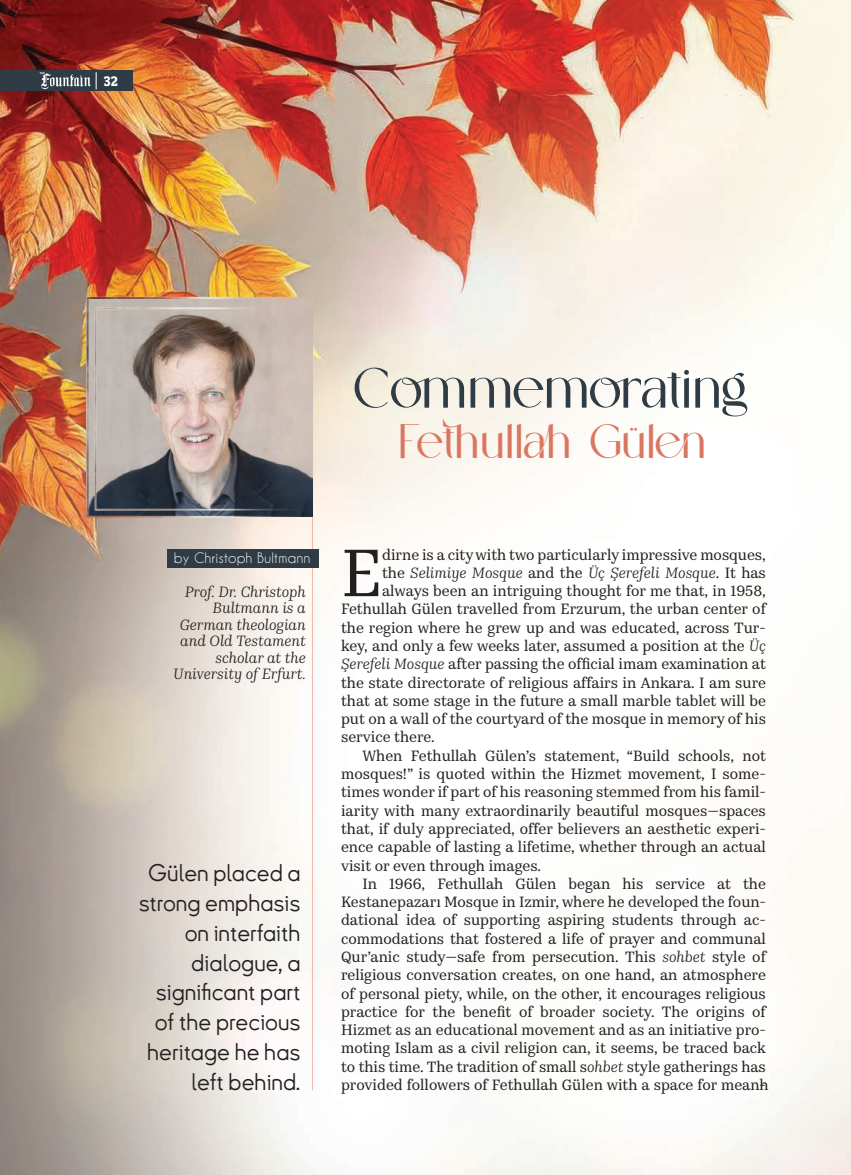
<style>
.page{position:relative;width:851px;height:1175px;background:#fff}
.page>*{position:absolute;margin:0;border:0;box-sizing:border-box;transform-origin:0 0}
._02_Fountain_first_paragraph{font:67.2px "Kazimir Text";color:#231f20}
.t1{font:57.3px "Vionie";letter-spacing:-.05em;color:#2f3c45}
.t2{font:48.45px "Vionie";letter-spacing:-.045em;color:#da7761}
.t3{font:23.1px/29.8px "Kreadon R";color:#231f20;text-align:right}
._01_Fountain_main_text{font:15px/18.3px "Kazimir Text";color:#231f20;text-align:justify}
._02_Fountain_first_paragraph-2{font:15px "Kazimir Text";color:#231f20}
.FFF_Note{font:italic 15px/16.5px "Kazimir Text";color:#231f20;text-align:right}
._02_Fountain_first_paragraph-3{font:italic 15px "Kazimir Text";color:#231f20}
.t4{font:700 15px "Zine Slab Dis";color:#fff}
.FF_Note{font:13.5px "Caviar Dreams";color:#fff}
.s1{font-style:normal}
.s2{font-style:italic}
</style>
<div class="page">
<img style="left:0;top:0;width:850px;height:1174px">
<div style="left:0;top:70px;width:133px;height:21px;background:#2f3c45"></div>
<svg style="left:39px;top:72px;width:58px;height:18px"></svg>
<hr style="left:312px;top:297px;width:1px;height:793px;background:#f2baa5">
<img style="left:76px;top:286px;width:240px;height:240px">
<div style="left:167px;top:549px;width:151px;height:18px;background:#2f3c45"></div>
<p class="t4" style="left:104px;top:73px;width:15px">32</p>
<p class="t1" style="left:354px;top:357px;width:400px">Commemorating</p>
<p class="t2" style="left:401px;top:415px;width:310px">Fethullah Gülen</p>
<p class="FF_Note" style="left:174px;top:550px;width:138px">by Christoph Bultmann</p>
<p class="_02_Fountain_first_paragraph" style="left:341px;top:523px;width:42px">E</p>
<p class="_02_Fountain_first_paragraph-2" style="left:382px;top:544px;width:385px">dirne is a city with two particularly impressive mosques,</p>
<p class="_02_Fountain_first_paragraph-3" style="left:382px;top:562px;width:385px"><span class="s1">the</span> Selimiye Mosque <span class="s1">and the</span> Üç Şerefeli Mosque<span class="s1">. It has</span></p>
<p class="_02_Fountain_first_paragraph-2" style="left:382px;top:580px;width:385px">always been an intriguing thought for me that, in 1958,</p>
<p class="_02_Fountain_first_paragraph-2" style="left:341px;top:598px;width:426px">Fethullah Gülen travelled from Erzurum, the urban center of</p>
<p class="_02_Fountain_first_paragraph-2" style="left:341px;top:616px;width:426px">the region where he grew up and was educated, across Tur-</p>
<p class="_02_Fountain_first_paragraph-2" style="left:341px;top:635px;width:426px">key, and only a few weeks later, assumed a position at the <span class="s2">Üç</span></p>
<p class="_02_Fountain_first_paragraph-2" style="left:341px;top:653px;width:426px"><span class="s2">Şerefeli Mosque</span> after passing the official imam examination at</p>
<p class="_02_Fountain_first_paragraph-2" style="left:341px;top:671px;width:426px">the state directorate of religious affairs in Ankara. I am sure</p>
<p class="_02_Fountain_first_paragraph-2" style="left:341px;top:689px;width:426px">that at some stage in the future a small marble tablet will be</p>
<p class="_02_Fountain_first_paragraph-2" style="left:341px;top:708px;width:426px">put on a wall of the courtyard of the mosque in memory of his</p>
<p class="_02_Fountain_first_paragraph-2" style="left:341px;top:726px;width:95px">service there.</p>
<p class="_01_Fountain_main_text" style="left:341px;top:745px;width:426px;text-indent:21px">When Fethullah Gülen’s statement, “Build schools, not mosques!” is quoted within the Hizmet movement, I some&shy;times wonder if part of his reasoning stemmed from his famil&shy;iarity with many extraordinarily beautiful mosques—spaces that, if duly appreciated, offer believers an aesthetic experi&shy;ence capable of lasting a lifetime, whether through an actual visit or even through images.</p>
<p class="_01_Fountain_main_text" style="left:341px;top:873px;width:426px;text-indent:21px">In 1966, Fethullah Gülen began his service at the Kestanepazarı Mosque in Izmir, where he developed the foun&shy;dational idea of supporting aspiring students through ac&shy;commodations that fostered a life of prayer and communal Qur’anic study—safe from persecution. This <span class="s2">sohbet</span> style of religious conversation creates, on one hand, an atmosphere of personal piety, while, on the other, it encourages religious practice for the benefit of broader society. The origins of Hizmet as an educational movement and as an initiative pro&shy;moting Islam as a civil religion can, it seems, be traced back to this time. The tradition of small s<span class="s2">ohbet</span> style gatherings has provided followers of Fethullah Gülen with a space for mean-</p>
<p class="FFF_Note" style="left:173px;top:582px;width:134px">Prof. Dr. Christoph<br>Bultmann is a<br>German theologian and Old Testament scholar at the<br>University of Erfurt.</p>
<p class="t3" style="left:139px;top:856px;width:163px">Gülen placed a strong emphasis on interfaith dialogue, a significant part of the precious heritage he has left behind.</p>
</div>
